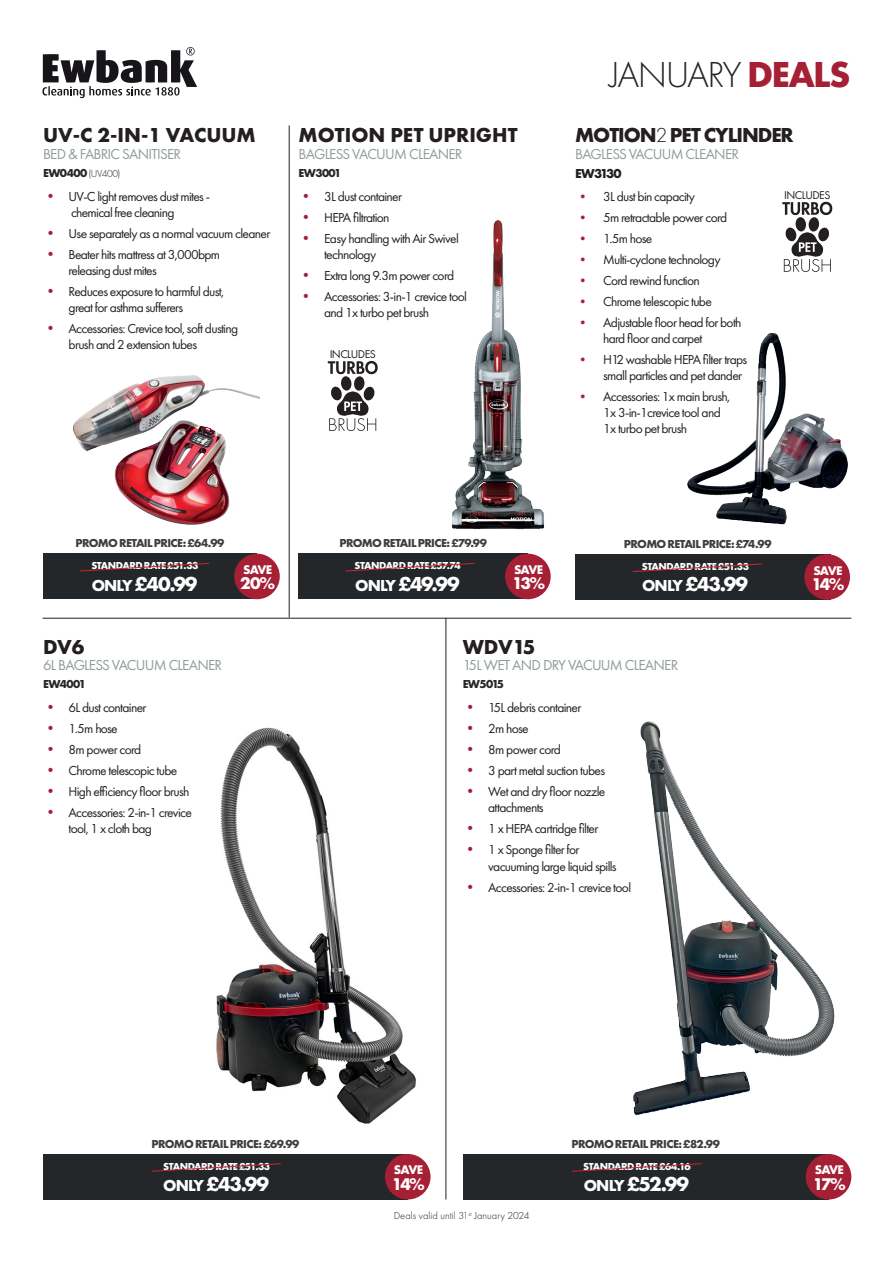
<style>
.page{position:relative;width:893px;height:1263px;background:#fff}
.page>*{position:absolute;margin:0;border:0;box-sizing:border-box;transform-origin:0 0}
.t1{font:300 37.5px "Futura PT";letter-spacing:-.05em;color:#242729}
.t2{font:700 21px "Futura PT";letter-spacing:-.05em;color:#fff}
.t3{font:700 21px "Futura PT";color:#231f20}
.t4{font:700 21px "Futura PT";letter-spacing:-.05em;color:#231f20}
.t5{font:700 17.7px "Futura PT";letter-spacing:-.12em;color:#fff}
.t6{font:15px "Futura PT";letter-spacing:-.05em;color:#909c9d}
.t7{font:13.5px/16.2px "Futura PT";letter-spacing:-.05em;color:#231f20}
.t8{font:700 13.5px "Futura PT";letter-spacing:-.05em;color:#231f20}
.t9{font:700 13.05px "Futura PT";letter-spacing:-.07em;color:#fff}
.t10{font:700 12px "Futura PT";letter-spacing:-.05em;color:#3e3e3f}
.t11{font:700 12px "Futura PT";letter-spacing:-.05em;color:#242729}
.t12{font:11.7px "Futura PT";letter-spacing:-.05em;color:#231f20}
.t13{font:700 10.5px "Futura PT";letter-spacing:-.05em;color:#fff}
.t14{font:300 10.5px "Futura PT";letter-spacing:.005em;color:#231f20}
.t15{font:300 10.5px "Futura PT";letter-spacing:-.05em;color:#242729}
.s1{font-weight:700;font-size:12px}
.s2{font-weight:700;font-size:15px;color:#a62035}
.s3{font-weight:700;color:#a62035}
.s4{font-weight:300}
.s5{font-size:16.5px}
</style>
<div class="page">
<div style="left:575px;top:554px;width:255px;height:46px;background:#242729"></div>
<div style="left:804px;top:554px;width:46px;height:46px;background:#a62035;border-radius:50%"></div>
<svg style="left:632px;top:563px;width:130px;height:9px"></svg>
<img style="left:687px;top:332px;width:161px;height:192px">
<svg style="left:782px;top:202px;width:50px;height:70px"></svg>
<div style="left:43px;top:554px;width:214px;height:45px;background:#242729"></div>
<div style="left:234px;top:554px;width:46px;height:45px;background:#a62035;border-radius:50%"></div>
<svg style="left:80px;top:563px;width:130px;height:9px"></svg>
<img style="left:73px;top:375px;width:186px;height:150px">
<img style="left:633px;top:721px;width:202px;height:394px">
<div style="left:463px;top:1154px;width:366px;height:45px;background:#242729"></div>
<div style="left:806px;top:1154px;width:45px;height:45px;background:#a62035;border-radius:50%"></div>
<svg style="left:572px;top:1163px;width:130px;height:9px"></svg>
<img style="left:452px;top:220px;width:92px;height:310px">
<div style="left:299px;top:554px;width:229px;height:45px;background:#242729"></div>
<div style="left:505px;top:554px;width:46px;height:45px;background:#a62035;border-radius:50%"></div>
<svg style="left:345px;top:563px;width:130px;height:9px"></svg>
<svg style="left:328px;top:361px;width:50px;height:70px"></svg>
<div style="left:43px;top:1154px;width:365px;height:45px;background:#242729"></div>
<div style="left:385px;top:1154px;width:46px;height:45px;background:#a62035;border-radius:50%"></div>
<svg style="left:151px;top:1163px;width:130px;height:9px"></svg>
<img style="left:216px;top:727px;width:200px;height:397px">
<hr style="left:43px;top:618px;width:808px;height:1px;background:#231f20">
<hr style="left:289px;top:125px;width:1px;height:492px;background:#231f20">
<svg style="left:42px;top:47px;width:155px;height:51px"></svg>
<hr style="left:445px;top:618px;width:1px;height:581px;background:#231f20">
<p class="t3" style="left:43px;top:122px;width:214px">UV-C 2-IN-1 VACUUM</p>
<p class="t6" style="left:43px;top:145px;width:140px">BED &amp; FABRIC SANITISER</p>
<p class="t15" style="left:43px;top:167px;width:79px"><span class="s1">EW0400</span> (UV400)</p>
<p class="t7" style="left:43px;top:188px;width:169px;text-align:center"><span class="s2">•</span> UV-C light removes dust mites - chemical free cleaning</p>
<p class="t7" style="left:43px;top:225px;width:229px"><span class="s2">•</span> Use separately as a normal vacuum cleaner</p>
<p class="t7" style="left:69px;top:246px;width:153px;text-indent:-26px"><span class="s2">•</span> Beater hits mattress at 3,000bpm releasing dust mites</p>
<p class="t7" style="left:69px;top:283px;width:157px;text-indent:-26px"><span class="s2">•</span> Reduces exposure to harmful dust, great for asthma sufferers</p>
<p class="t7" style="left:69px;top:321px;width:171px;text-indent:-26px"><span class="s2">•</span> Accessories: Crevice tool, soft dusting brush and 2 extension tubes</p>
<p class="t3" style="left:299px;top:122px;width:220px">MOTION PET UPRIGHT</p>
<p class="t6" style="left:299px;top:145px;width:165px">BAGLESS VACUUM CLEANER</p>
<p class="t11" style="left:299px;top:165px;width:44px">EW3001</p>
<p class="t7" style="left:299px;top:188px;width:105px"><span class="s2">•</span> 3L dust container</p>
<p class="t7" style="left:299px;top:209px;width:93px"><span class="s2">•</span> HEPA filtration</p>
<p class="t7" style="left:324px;top:230px;width:136px;text-indent:-26px"><span class="s2">•</span> Easy handling with Air Swivel technology</p>
<p class="t7" style="left:299px;top:267px;width:157px"><span class="s2">•</span> Extra long 9.3m power cord</p>
<p class="t7" style="left:324px;top:288px;width:144px;text-indent:-26px"><span class="s2">•</span> Accessories: 3-in-1 crevice tool and 1x turbo pet brush</p>
<p class="t12" style="left:330px;top:347px;width:48px">INCLUDES</p>
<p class="t1" style="left:610px;top:53px;width:242px">JANUARY <span class="s3">DEALS</span></p>
<p class="t4" style="left:575px;top:122px;width:220px">MOTION<span class="s4">2</span> PET CYLINDER</p>
<p class="t6" style="left:575px;top:145px;width:165px">BAGLESS VACUUM CLEANER</p>
<p class="t8" style="left:575px;top:164px;width:48px">EW3130</p>
<p class="t7" style="left:576px;top:188px;width:120px"><span class="s3">•</span> 3L dust bin capacity</p>
<p class="t7" style="left:576px;top:209px;width:152px"><span class="s3">•</span> 5m retractable power cord</p>
<p class="t7" style="left:576px;top:230px;width:78px"><span class="s3">•</span> 1.5m hose</p>
<p class="t7" style="left:576px;top:251px;width:146px"><span class="s3">•</span> Multi-cyclone technology</p>
<p class="t7" style="left:576px;top:272px;width:125px"><span class="s3">•</span> Cord rewind function</p>
<p class="t7" style="left:576px;top:293px;width:137px"><span class="s3">•</span> Chrome telescopic tube</p>
<p class="t7" style="left:603px;top:314px;width:140px;text-indent:-27px"><span class="s3">•</span> Adjustable floor head for both hard floor and carpet</p>
<p class="t7" style="left:603px;top:351px;width:146px;text-indent:-27px"><span class="s3">•</span> H12 washable HEPA filter traps small particles and pet dander</p>
<p class="t7" style="left:603px;top:388px;width:129px;text-indent:-27px"><span class="s3">•</span> Accessories: 1x main brush,<br>1x 3-in-1crevice tool and<br>1x turbo pet brush</p>
<p class="t12" style="left:784px;top:188px;width:48px">INCLUDES</p>
<p class="t10" style="left:76px;top:536px;width:150px">PROMO RETAIL PRICE: £64.99</p>
<p class="t10" style="left:339px;top:536px;width:149px">PROMO RETAIL PRICE: £79.99</p>
<p class="t10" style="left:624px;top:536px;width:149px">PROMO RETAIL PRICE: £74.99</p>
<p class="t13" style="left:91px;top:559px;width:109px">STANDARD RATE £51.33</p>
<p class="t9" style="left:243px;top:561px;width:31px">SAVE</p>
<p class="t5" style="left:240px;top:572px;width:36px">20%</p>
<p class="t2" style="left:92px;top:570px;width:107px"><span class="s5">ONLY</span> £40.99</p>
<p class="t13" style="left:355px;top:559px;width:108px">STANDARD RATE £57.74</p>
<p class="t9" style="left:514px;top:561px;width:31px">SAVE</p>
<p class="t5" style="left:512px;top:572px;width:35px">13%</p>
<p class="t2" style="left:355px;top:570px;width:106px"><span class="s5">ONLY</span> £49.99</p>
<p class="t13" style="left:642px;top:560px;width:109px">STANDARD RATE £51.33</p>
<p class="t9" style="left:813px;top:562px;width:31px">SAVE</p>
<p class="t5" style="left:811px;top:573px;width:35px">14%</p>
<p class="t2" style="left:642px;top:571px;width:107px"><span class="s5">ONLY</span> £43.99</p>
<p class="t3" style="left:43px;top:633px;width:43px">DV6</p>
<p class="t6" style="left:43px;top:656px;width:181px">6L BAGLESS VACUUM CLEANER</p>
<p class="t11" style="left:43px;top:676px;width:44px">EW4001</p>
<p class="t7" style="left:43px;top:699px;width:105px"><span class="s2">•</span> 6L dust container</p>
<p class="t7" style="left:43px;top:720px;width:76px"><span class="s2">•</span> 1.5m hose</p>
<p class="t7" style="left:43px;top:741px;width:100px"><span class="s2">•</span> 8m power cord</p>
<p class="t7" style="left:43px;top:762px;width:136px"><span class="s2">•</span> Chrome telescopic tube</p>
<p class="t7" style="left:43px;top:783px;width:148px"><span class="s2">•</span> High efficiency floor brush</p>
<p class="t7" style="left:69px;top:804px;width:125px;text-indent:-26px"><span class="s2">•</span> Accessories: 2-in-1 crevice tool, 1 x cloth bag</p>
<p class="t3" style="left:463px;top:633px;width:74px">WDV15</p>
<p class="t6" style="left:463px;top:656px;width:217px">15L WET AND DRY VACUUM CLEANER</p>
<p class="t11" style="left:463px;top:676px;width:43px">EW5015</p>
<p class="t7" style="left:463px;top:699px;width:120px"><span class="s2">•</span> 15L debris container</p>
<p class="t7" style="left:463px;top:720px;width:67px"><span class="s2">•</span> 2m hose</p>
<p class="t7" style="left:463px;top:741px;width:100px"><span class="s2">•</span> 8m power cord</p>
<p class="t7" style="left:463px;top:762px;width:144px"><span class="s2">•</span> 3 part metal suction tubes</p>
<p class="t7" style="left:488px;top:783px;width:119px;text-indent:-26px"><span class="s2">•</span> Wet and dry floor nozzle attachments</p>
<p class="t7" style="left:463px;top:821px;width:137px"><span class="s2">•</span> 1 x HEPA cartridge filter</p>
<p class="t7" style="left:488px;top:842px;width:130px;text-indent:-26px"><span class="s2">•</span> 1 x Sponge filter for vacuuming large liquid spills</p>
<p class="t7" style="left:463px;top:879px;width:170px"><span class="s2">•</span> Accessories: 2-in-1 crevice tool</p>
<p class="t10" style="left:151px;top:1136px;width:149px">PROMO RETAIL PRICE: £69.99</p>
<p class="t10" style="left:571px;top:1136px;width:150px">PROMO RETAIL PRICE: £82.99</p>
<p class="t13" style="left:163px;top:1159px;width:109px">STANDARD RATE £51.33</p>
<p class="t9" style="left:394px;top:1161px;width:31px">SAVE</p>
<p class="t5" style="left:392px;top:1172px;width:35px">14%</p>
<p class="t2" style="left:163px;top:1170px;width:107px"><span class="s5">ONLY</span> £43.99</p>
<p class="t13" style="left:583px;top:1159px;width:109px">STANDARD RATE £64.16</p>
<p class="t9" style="left:815px;top:1161px;width:31px">SAVE</p>
<p class="t5" style="left:813px;top:1172px;width:35px">17%</p>
<p class="t2" style="left:584px;top:1170px;width:107px"><span class="s5">ONLY</span> £52.99</p>
<p class="t14" style="left:394px;top:1209px;width:137px">Deals valid until 31<sup>st</sup> January 2024</p>
</div>
